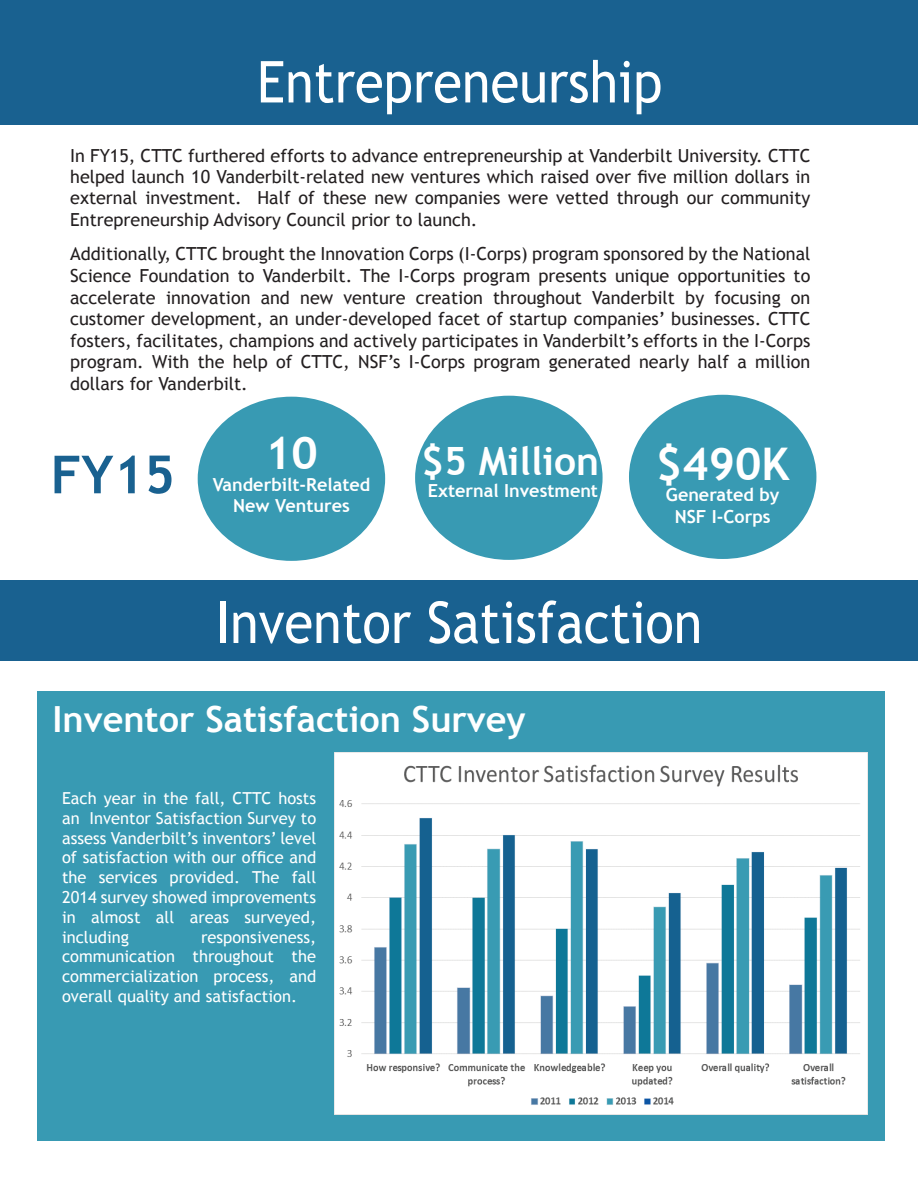
<style>
.page{position:relative;width:918px;height:1188px;background:#fff}
.page>*{position:absolute;margin:0;border:0;box-sizing:border-box;transform-origin:0 0}
.t1{font:57.75px "Trebuchet MS";color:#fff;scale:.91 1}
.t2{font:700 52.5px "Trebuchet MS";color:#196190}
.t3{font:700 45px "Trebuchet MS";color:#fff}
.t4{font:700 39px "Trebuchet MS";color:#fff}
.t5{font:700 36px "Trebuchet MS";color:#fff}
.t6{font:18px/21.6px "Trebuchet MS";color:#231f20;text-align:justify}
.t7{font:700 18px "Trebuchet MS";color:#fff}
.t8{font:16.5px/19.8px "Trebuchet MS";color:#fff;text-align:justify}
</style>
<div class="page">
<div style="left:38px;top:692px;width:847px;height:450px;background:#389ab3"></div>
<div style="left:0;top:0;width:918px;height:125px;background:#196190"></div>
<div style="left:0;top:580px;width:918px;height:81px;background:#196190"></div>
<div style="left:198px;top:397px;width:187px;height:164px;background:#389ab3;border-radius:50%"></div>
<div style="left:629px;top:395px;width:187px;height:164px;background:#389ab3;border-radius:50%"></div>
<div style="left:415px;top:396px;width:188px;height:164px;background:#389ab3;border-radius:50%"></div>
<img style="left:334px;top:752px;width:533px;height:362px">
<p class="t1" style="left:257px;top:48px;width:447px">Entrepreneurship</p>
<p class="t6" style="left:70px;top:146px;width:742px;line-height:21.1px">In FY15, CTTC furthered efforts to advance entrepreneurship at Vanderbilt University. CTTC helped launch 10 Vanderbilt-related new ventures which raised over five million dollars in external investment. Half of these new companies were vetted through our community Entrepreneurship Advisory Council prior to launch.</p>
<p class="t6" style="left:70px;top:244px;width:742px">Additionally, CTTC brought the Innovation Corps (I-Corps) program sponsored by the National Science Foundation to Vanderbilt. The I-Corps program presents unique opportunities to accelerate innovation and new venture creation throughout Vanderbilt by focusing on customer development, an under-developed facet of startup companies’ businesses. CTTC fosters, facilitates, champions and actively participates in Vanderbilt’s efforts in the I-Corps program. With the help of CTTC, NSF’s I-Corps program generated nearly half a million dollars for Vanderbilt.</p>
<p class="t2" style="left:51px;top:442px;width:126px">FY15</p>
<p class="t3" style="left:265px;top:425px;width:54px">10</p>
<p class="t7" style="left:213px;top:473px;width:159px">Vanderbilt-Related</p>
<p class="t7" style="left:233px;top:495px;width:118px">New Ventures</p>
<p class="t4" style="left:421px;top:437px;width:179px">$5 Million</p>
<p class="t7" style="left:428px;top:479px;width:172px">External Investment</p>
<p class="t3" style="left:656px;top:435px;width:135px">$490K</p>
<p class="t7" style="left:666px;top:484px;width:115px">Generated by</p>
<p class="t7" style="left:675px;top:505px;width:97px">NSF I-Corps</p>
<p class="t1" style="left:215px;top:589px;width:537px">Inventor Satisfaction</p>
<p class="t5" style="left:52px;top:697px;width:475px">Inventor Satisfaction Survey</p>
<p class="t8" style="left:62px;top:788px;width:256px">Each year in the fall, CTTC hosts an Inventor Satisfaction Survey to assess Vanderbilt’s inventors’ level of satisfaction with our office and the services provided. The fall 2014 survey showed improvements in almost all areas surveyed, including</p>
<p class="t8" style="left:62px;top:927px;width:256px;text-indent:139px">responsiveness, communication throughout the commercialization process, and overall quality and satisfaction.</p>
</div>
